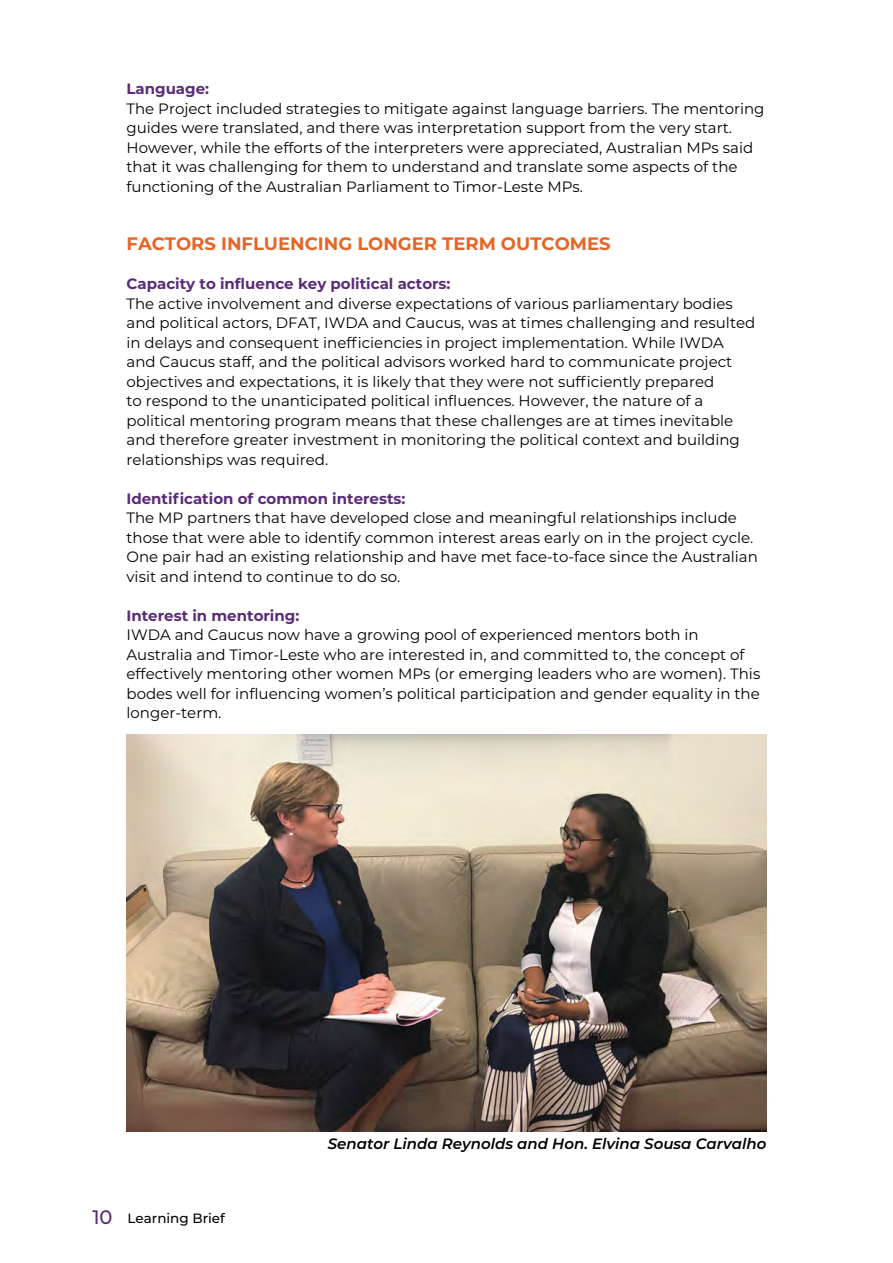
<style>
.page{position:relative;width:893px;height:1263px;background:#fff}
.page>*{position:absolute;margin:0;border:0;box-sizing:border-box;transform-origin:0 0}
.t1{font:700 18px "Montserrat";color:#e76425}
.t2{font:15px/19.5px "Montserrat";color:#000}
.t3{font:700 15px "Montserrat";color:#5a2b78}
.t4{font:italic 600 15px "Montserrat";color:#000}
.t5{font:500 13.5px "Montserrat";color:#000}
.s1{font-size:19.5px;color:#5a2b78}
</style>
<div class="page">
<img style="left:126px;top:734px;width:640px;height:398px">
<p class="t3" style="left:126px;top:78px;width:84px">Language:</p>
<p class="t2" style="left:126px;top:98px;width:640px">The Project included strategies to mitigate against language barriers. The mentoring guides were translated, and there was interpretation support from the very start.<br>However, while the efforts of the interpreters were appreciated, Australian MPs said that it was challenging for them to understand and translate some aspects of the functioning of the Australian Parliament to Timor-Leste MPs.</p>
<p class="t1" style="left:126px;top:231px;width:486px">FACTORS INFLUENCING LONGER TERM OUTCOMES</p>
<p class="t3" style="left:126px;top:273px;width:326px">Capacity to influence key political actors:</p>
<p class="t2" style="left:126px;top:293px;width:630px">The active involvement and diverse expectations of various parliamentary bodies and political actors, DFAT, IWDA and Caucus, was at times challenging and resulted in delays and consequent inefficiencies in project implementation. While IWDA and Caucus staff, and the political advisors worked hard to communicate project objectives and expectations, it is likely that they were not sufficiently prepared<br>to respond to the unanticipated political influences. However, the nature of a political mentoring program means that these challenges are at times inevitable and therefore greater investment in monitoring the political context and building relationships was required.</p>
<p class="t3" style="left:126px;top:487px;width:280px">Identification of common interests:</p>
<p class="t2" style="left:126px;top:507px;width:633px">The MP partners that have developed close and meaningful relationships include those that were able to identify common interest areas early on in the project cycle.<br>One pair had an existing relationship and have met face-to-face since the Australian visit and intend to continue to do so.</p>
<p class="t3" style="left:126px;top:604px;width:174px">Interest in mentoring:</p>
<p class="t2" style="left:126px;top:624px;width:635px">IWDA and Caucus now have a growing pool of experienced mentors both in Australia and Timor-Leste who are interested in, and committed to, the concept of effectively mentoring other women MPs (or emerging leaders who are women). This bodes well for influencing women’s political participation and gender equality in the longer-term.</p>
<p class="t5" style="left:92px;top:1208px;width:134px"><span class="s1">10</span> Learning Brief</p>
<p class="t4" style="left:328px;top:1133px;width:440px">Senator Linda Reynolds and Hon. Elvina Sousa Carvalho</p>
</div>
